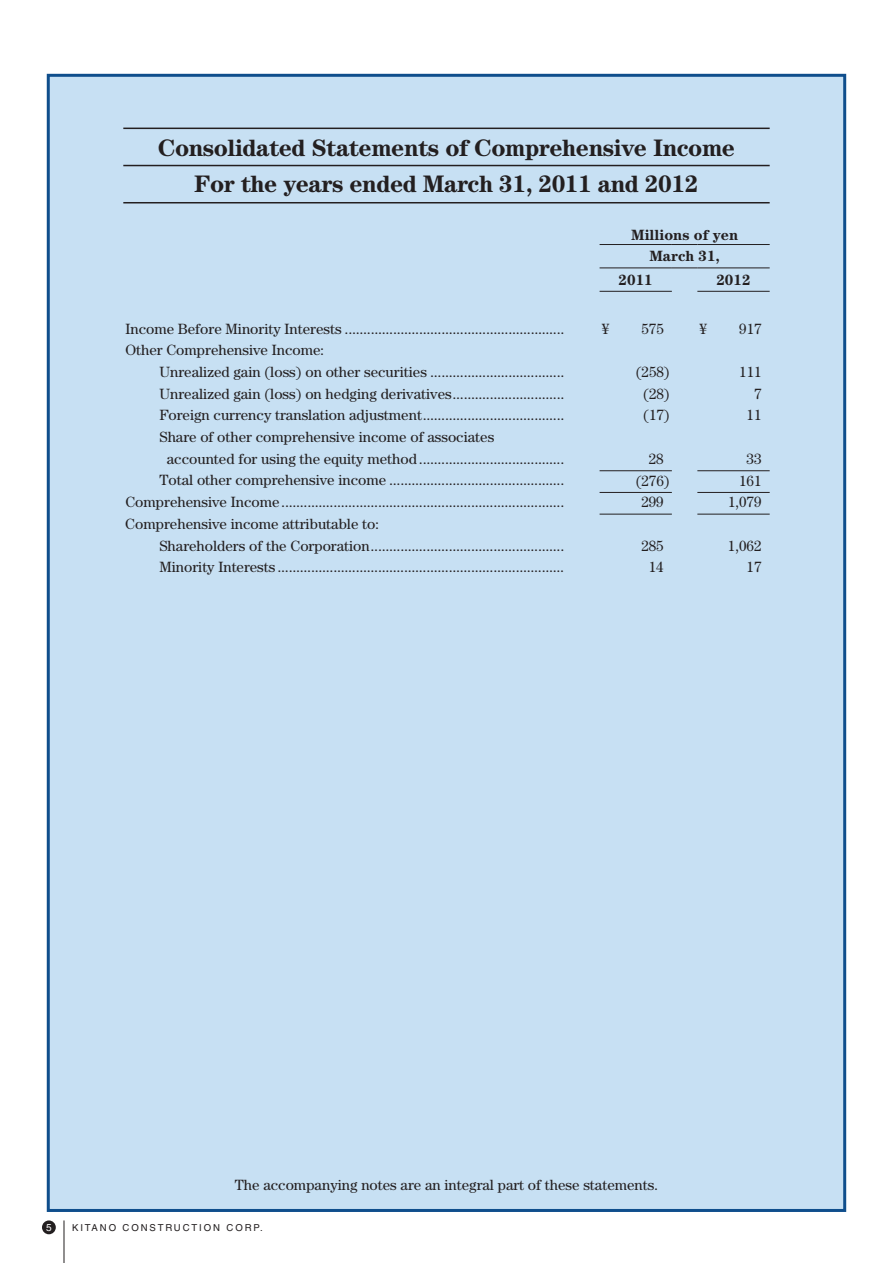
<style>
.page{position:relative;width:893px;height:1263px;background:#fff}
.page>*{position:absolute;margin:0;border:0;box-sizing:border-box;transform-origin:0 0}
.t1{font:700 23.85px/36.9px "Century Std";letter-spacing:-.02em;color:#231f20;text-align:center}
.t2{font:14.85px/21.8px "Century Std";color:#231f20}
.t3{font:700 14.85px/21.3px "Century Std";color:#231f20;text-align:center}
.t4{font:10.05px "Helvetica LT Std";color:#fff}
.t5{font:9.6px "Helvetica LT Std";letter-spacing:.2em;color:#231f20}
</style>
<div class="page">
<div style="left:47px;top:74px;width:799px;height:1138px;background:#c7e0f3;border:3px solid #0f4e8c"></div>
<div style="left:42px;top:1220px;width:14px;height:14px;background:#231f20;border-radius:50%"></div>
<hr style="left:64px;top:1220px;width:1px;height:43px;background:#231f20">
<hr style="left:123px;top:128px;width:647px;height:1px;background:#231f20">
<hr style="left:123px;top:165px;width:647px;height:1px;background:#231f20">
<hr style="left:123px;top:202px;width:647px;height:1px;background:#231f20">
<hr style="left:600px;top:244px;width:72px;height:1px;background:#231f20">
<svg style="left:672px;top:244px;width:25px;height:1px"></svg>
<hr style="left:697px;top:244px;width:73px;height:1px;background:#231f20">
<hr style="left:600px;top:470px;width:72px;height:1px;background:#231f20">
<hr style="left:600px;top:492px;width:72px;height:1px;background:#231f20">
<hr style="left:600px;top:514px;width:72px;height:1px;background:#231f20">
<hr style="left:697px;top:492px;width:73px;height:1px;background:#231f20">
<hr style="left:697px;top:514px;width:73px;height:1px;background:#231f20">
<hr style="left:600px;top:268px;width:72px;height:1px;background:#231f20">
<svg style="left:672px;top:268px;width:25px;height:1px"></svg>
<hr style="left:697px;top:268px;width:73px;height:1px;background:#231f20">
<hr style="left:600px;top:291px;width:72px;height:1px;background:#231f20">
<hr style="left:697px;top:291px;width:73px;height:1px;background:#231f20">
<hr style="left:697px;top:470px;width:73px;height:1px;background:#231f20">
<h1 class="t1" style="left:158px;top:129px;width:579px">Consolidated Statements of Comprehensive Income<br>For the years ended March 31, 2011 and 2012</h1>
<p class="t3" style="left:631px;top:224px;width:108px">Millions of yen<br>March 31,</p>
<p class="t3" style="left:619px;top:269px;width:36px">2011</p>
<p class="t3" style="left:716px;top:269px;width:36px">2012</p>
<p class="t2" style="left:125px;top:317px;width:441px">Income Before Minority Interests ...........................................................</p>
<p class="t2" style="left:602px;top:317px;width:9px">¥</p>
<p class="t2" style="left:641px;top:317px;width:24px">575</p>
<p class="t2" style="left:699px;top:317px;width:9px">¥</p>
<p class="t2" style="left:739px;top:317px;width:24px">917</p>
<p class="t2" style="left:159px;top:339px;width:406px;text-indent:-34px">Other Comprehensive Income:<br>Unrealized gain (loss) on other securities ....................................</p>
<p class="t2" style="left:636px;top:361px;width:35px">(258)</p>
<p class="t2" style="left:739px;top:361px;width:24px">111</p>
<p class="t2" style="left:159px;top:382px;width:406px">Unrealized gain (loss) on hedging derivatives..............................</p>
<p class="t2" style="left:643px;top:382px;width:28px">(28)</p>
<p class="t2" style="left:754px;top:382px;width:9px">7</p>
<p class="t2" style="left:159px;top:404px;width:406px">Foreign currency translation adjustment......................................</p>
<p class="t2" style="left:643px;top:404px;width:28px">(17)</p>
<p class="t2" style="left:747px;top:404px;width:16px">11</p>
<p class="t2" style="left:167px;top:426px;width:399px;text-indent:-7px">Share of other comprehensive income of associates accounted for using the equity method .......................................</p>
<p class="t2" style="left:649px;top:447px;width:16px">28</p>
<p class="t2" style="left:747px;top:447px;width:16px">33</p>
<p class="t2" style="left:159px;top:469px;width:406px">Total other comprehensive income ...............................................</p>
<p class="t2" style="left:636px;top:469px;width:35px">(276)</p>
<p class="t2" style="left:739px;top:469px;width:24px">161</p>
<p class="t2" style="left:125px;top:491px;width:441px">Comprehensive Income ............................................................................</p>
<p class="t2" style="left:641px;top:491px;width:24px">299</p>
<p class="t2" style="left:728px;top:491px;width:35px">1,079</p>
<p class="t2" style="left:159px;top:513px;width:406px;text-indent:-34px">Comprehensive income attributable to:<br>Shareholders of the Corporation....................................................</p>
<p class="t2" style="left:641px;top:534px;width:24px">285</p>
<p class="t2" style="left:728px;top:534px;width:35px">1,062</p>
<p class="t2" style="left:159px;top:556px;width:406px">Minority Interests .............................................................................</p>
<p class="t2" style="left:649px;top:556px;width:16px">14</p>
<p class="t2" style="left:747px;top:556px;width:16px">17</p>
<p class="t2" style="left:235px;top:1174px;width:425px">The accompanying notes are an integral part of these statements.</p>
<p class="t4" style="left:46px;top:1221px;width:7px">5</p>
<p class="t5" style="left:72px;top:1221px;width:192px">KITANO CONSTRUCTION CORP.</p>
</div>
